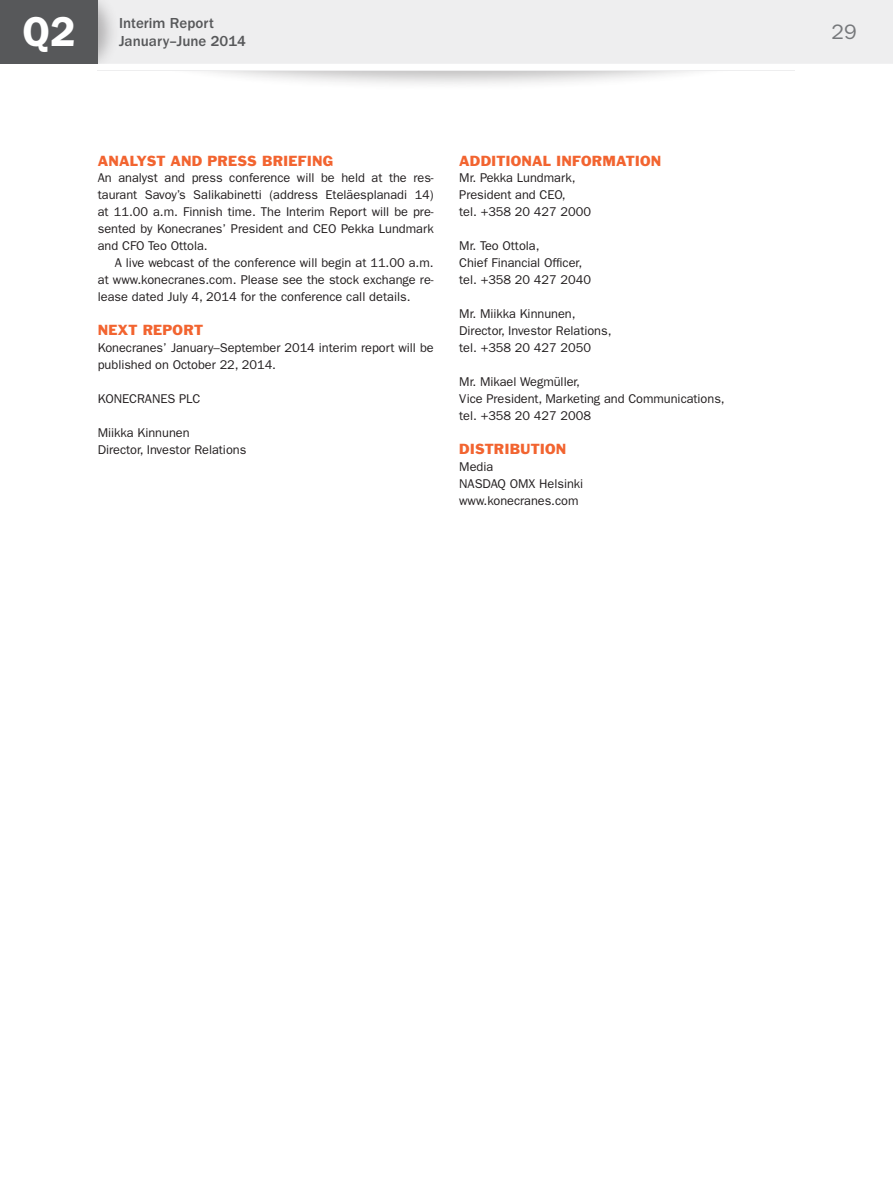
<style>
.page{position:relative;width:893px;height:1191px;background:#fff}
.page>*{position:absolute;margin:0;border:0;box-sizing:border-box;transform-origin:0 0}
.t1{font:600 42px "ITC Franklin Gothic Std";color:#fff}
.t2{font:21px "ITC Franklin Gothic Std";color:#76787b}
.t3{font:500 15px/18px "ITC Franklin Gothic Std";color:#57585a}
.t4{font:13.5px "Franklin Gothic Std";letter-spacing:.01em;color:#f26430}
.P_1_base{font:12.75px/17px "ITC Franklin Gothic Std";letter-spacing:-.005em;color:#231f20;text-align:justify}
.p_base_indent{font:12.75px/17px "ITC Franklin Gothic Std";color:#231f20;text-align:justify}
</style>
<div class="page">
<div style="left:138px;top:3px;width:623px;height:88px;background:#231f20;opacity:.3"></div>
<div style="left:0;top:53px;width:893px;height:17px;background:#fff"></div>
<div style="left:120px;top:0;width:773px;height:64px;background:#eeeeef"></div>
<div style="left:98px;top:0;width:22px;height:64px;background:#231f20;opacity:.3"></div>
<div style="left:0;top:0;width:98px;height:64px;background:#57585a"></div>
<h1 class="t1" style="left:22px;top:7px;width:54px">Q2</h1>
<p class="t3" style="left:119px;top:14px;width:129px">Interim Report<br>January–June 2014</p>
<p class="t4" style="left:98px;top:152px;width:237px">ANALYST AND PRESS BRIEFING</p>
<p class="P_1_base" style="left:98px;top:170px;width:337px">An analyst and press conference will be held at the res&shy;taurant Savoy’s Salikabinetti (address Eteläesplanadi 14) at 11.00 a.m. Finnish time. The Interim Report will be pre&shy;sented by Konecranes’ President and CEO Pekka Lundmark and CFO Teo Ottola.</p>
<p class="p_base_indent" style="left:98px;top:254px;width:337px;text-indent:17px">A live webcast of the conference will begin at 11.00 a.m. at www.konecranes.com. Please see the stock exchange re&shy;lease dated July 4, 2014 for the conference call details.</p>
<p class="t4" style="left:98px;top:321px;width:107px">NEXT REPORT</p>
<p class="P_1_base" style="left:98px;top:339px;width:337px">Konecranes’ January–September 2014 interim report will be published on October 22, 2014.</p>
<p class="P_1_base" style="left:98px;top:390px;width:104px">KONECRANES PLC</p>
<p class="P_1_base" style="left:98px;top:424px;width:93px">Miikka Kinnunen</p>
<p class="P_1_base" style="left:98px;top:441px;width:150px">Director, Investor Relations</p>
<p class="t4" style="left:459px;top:152px;width:204px">ADDITIONAL INFORMATION</p>
<p class="P_1_base" style="left:459px;top:170px;width:118px">Mr. Pekka Lundmark,</p>
<p class="P_1_base" style="left:459px;top:187px;width:108px">President and CEO,</p>
<p class="P_1_base" style="left:459px;top:204px;width:133px">tel. +358 20 427 2000</p>
<p class="P_1_base" style="left:459px;top:238px;width:82px">Mr. Teo Ottola,</p>
<p class="P_1_base" style="left:459px;top:254px;width:124px">Chief Financial Officer,</p>
<p class="P_1_base" style="left:459px;top:271px;width:133px">tel. +358 20 427 2040</p>
<p class="P_1_base" style="left:459px;top:305px;width:118px">Mr. Miikka Kinnunen,</p>
<p class="P_1_base" style="left:459px;top:322px;width:154px">Director, Investor Relations,</p>
<p class="P_1_base" style="left:459px;top:339px;width:133px">tel. +358 20 427 2050</p>
<p class="P_1_base" style="left:459px;top:373px;width:122px">Mr. Mikael Wegmüller,</p>
<p class="P_1_base" style="left:459px;top:390px;width:267px">Vice President, Marketing and Communications,</p>
<p class="P_1_base" style="left:459px;top:407px;width:133px">tel. +358 20 427 2008</p>
<p class="t4" style="left:459px;top:440px;width:109px">DISTRIBUTION</p>
<p class="P_1_base" style="left:459px;top:458px;width:36px">Media</p>
<p class="P_1_base" style="left:459px;top:475px;width:126px">NASDAQ OMX Helsinki</p>
<p class="P_1_base" style="left:459px;top:492px;width:121px">www.konecranes.com</p>
<h2 class="t2" style="left:831px;top:20px;width:27px">29</h2>
</div>
